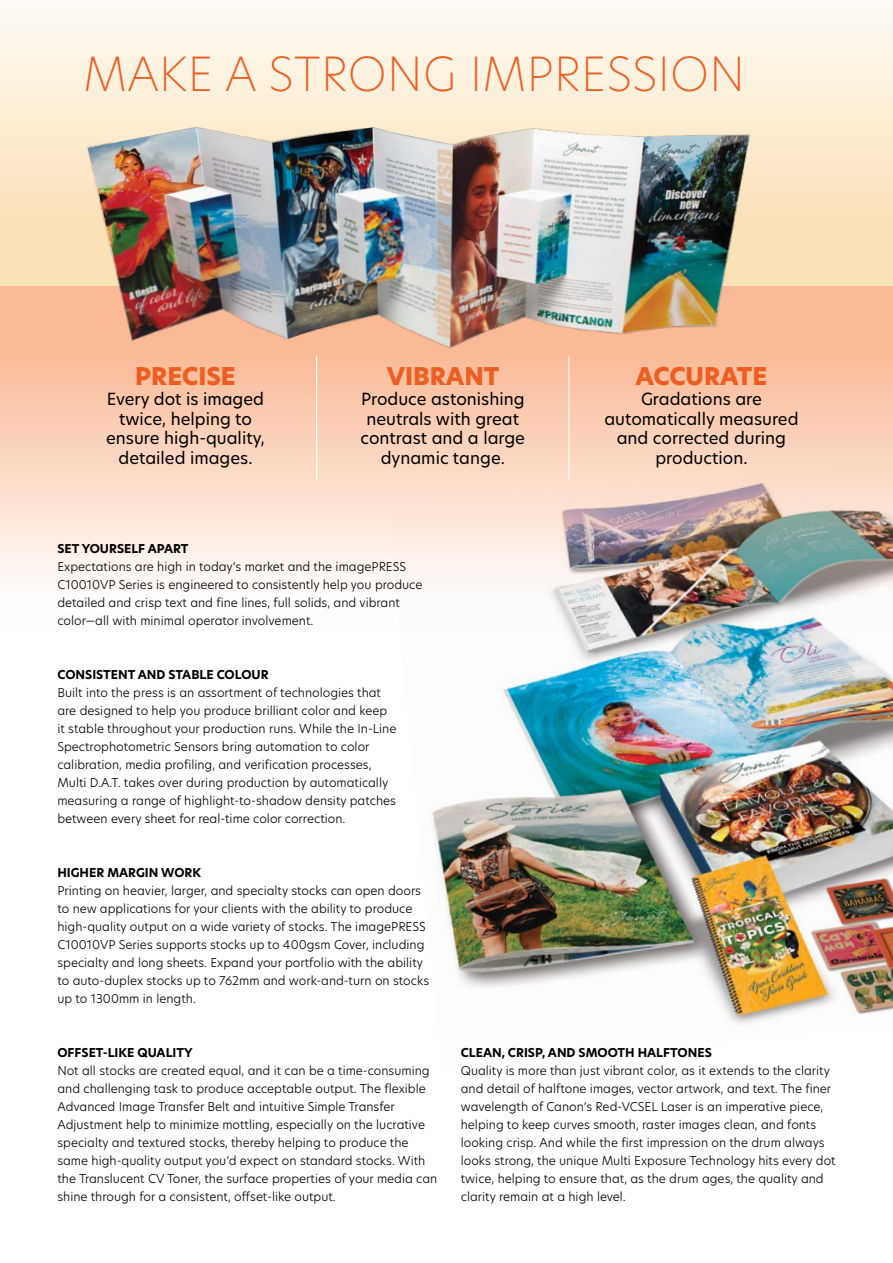
<style>
.page{position:relative;width:893px;height:1263px;background:#fff}
.page>*{position:absolute;margin:0;border:0;box-sizing:border-box;transform-origin:0 0}
.t1{font:200 46.35px "Hero New";color:#ee5e22}
.t2{font:800 24px "Hero New";color:#ee5e22}
.t3{font:16.5px/19.8px "Hero New";color:#000;text-align:center}
.t4{font:300 12px/18px "Hero New";color:#000}
.t5{font:700 12px "Hero New";color:#000}
</style>
<div class="page">
<div style="left:0;top:0;width:893px;height:286px;background:linear-gradient(to bottom,#fefaf3,#f9deac)"></div>
<img style="left:432px;top:631px;width:461px;height:394px">
<svg style="left:0;top:286px;width:893px;height:345px"></svg>
<img style="left:69px;top:114px;width:697px;height:252px">
<hr style="left:316px;top:356px;width:1px;height:125px;background:#fff">
<hr style="left:568px;top:356px;width:1px;height:125px;background:#fff">
<h1 class="t1" style="left:83px;top:42px;width:664px">MAKE A STRONG IMPRESSION</h1>
<h2 class="t2" style="left:135px;top:360px;width:102px">PRECISE</h2>
<h3 class="t3" style="left:106px;top:389px;width:160px">Every dot is imaged twice, helping to ensure high-quality, detailed images.</h3>
<h2 class="t2" style="left:387px;top:360px;width:114px">VIBRANT</h2>
<h3 class="t3" style="left:361px;top:389px;width:166px">Produce astonishing neutrals with great contrast and a large dynamic tange.</h3>
<p class="t5" style="left:57px;top:540px;width:133px">SET YOURSELF APART</p>
<p class="t4" style="left:57px;top:557px;width:367px">Expectations are high in today’s market and the imagePRESS C10010VP Series is engineered to consistently help you produce detailed and crisp text and fine lines, full solids, and vibrant color—all with minimal operator involvement.</p>
<p class="t5" style="left:57px;top:666px;width:213px">CONSISTENT AND STABLE COLOUR</p>
<p class="t4" style="left:57px;top:683px;width:340px">Built into the press is an assortment of technologies that are designed to help you produce brilliant color and keep it stable throughout your production runs. While the In-Line Spectrophotometric Sensors bring automation to color calibration, media profiling, and verification processes, Multi D.A.T. takes over during production by automatically measuring a range of highlight-to-shadow density patches between every sheet for real-time color correction.</p>
<p class="t5" style="left:57px;top:864px;width:145px">HIGHER MARGIN WORK</p>
<p class="t4" style="left:57px;top:881px;width:373px">Printing on heavier, larger, and specialty stocks can open doors to new applications for your clients with the ability to produce high-quality output on a wide variety of stocks. The imagePRESS C10010VP Series supports stocks up to 400gsm Cover, including specialty and long sheets. Expand your portfolio with the ability to auto-duplex stocks up to 762mm and work-and-turn on stocks up to 1300mm in length.</p>
<h2 class="t2" style="left:636px;top:360px;width:133px">ACCURATE</h2>
<h3 class="t3" style="left:604px;top:389px;width:196px">Gradations are automatically measured and corrected during production.</h3>
<p class="t5" style="left:57px;top:1044px;width:137px">OFFSET-LIKE QUALITY</p>
<p class="t4" style="left:57px;top:1061px;width:381px">Not all stocks are created equal, and it can be a time-consuming and challenging task to produce acceptable output. The flexible Advanced Image Transfer Belt and intuitive Simple Transfer Adjustment help to minimize mottling, especially on the lucrative specialty and textured stocks, thereby helping to produce the same high-quality output you’d expect on standard stocks. With the Translucent CV Toner, the surface properties of your media can shine through for a consistent, offset-like output.</p>
<p class="t5" style="left:461px;top:1044px;width:252px">CLEAN, CRISP, AND SMOOTH HALFTONES</p>
<p class="t4" style="left:461px;top:1061px;width:376px">Quality is more than just vibrant color, as it extends to the clarity and detail of halftone images, vector artwork, and text. The finer wavelength of Canon’s Red-VCSEL Laser is an imperative piece, helping to keep curves smooth, raster images clean, and fonts looking crisp. And while the first impression on the drum always looks strong, the unique Multi Exposure Technology hits every dot twice, helping to ensure that, as the drum ages, the quality and clarity remain at a high level.</p>
</div>
